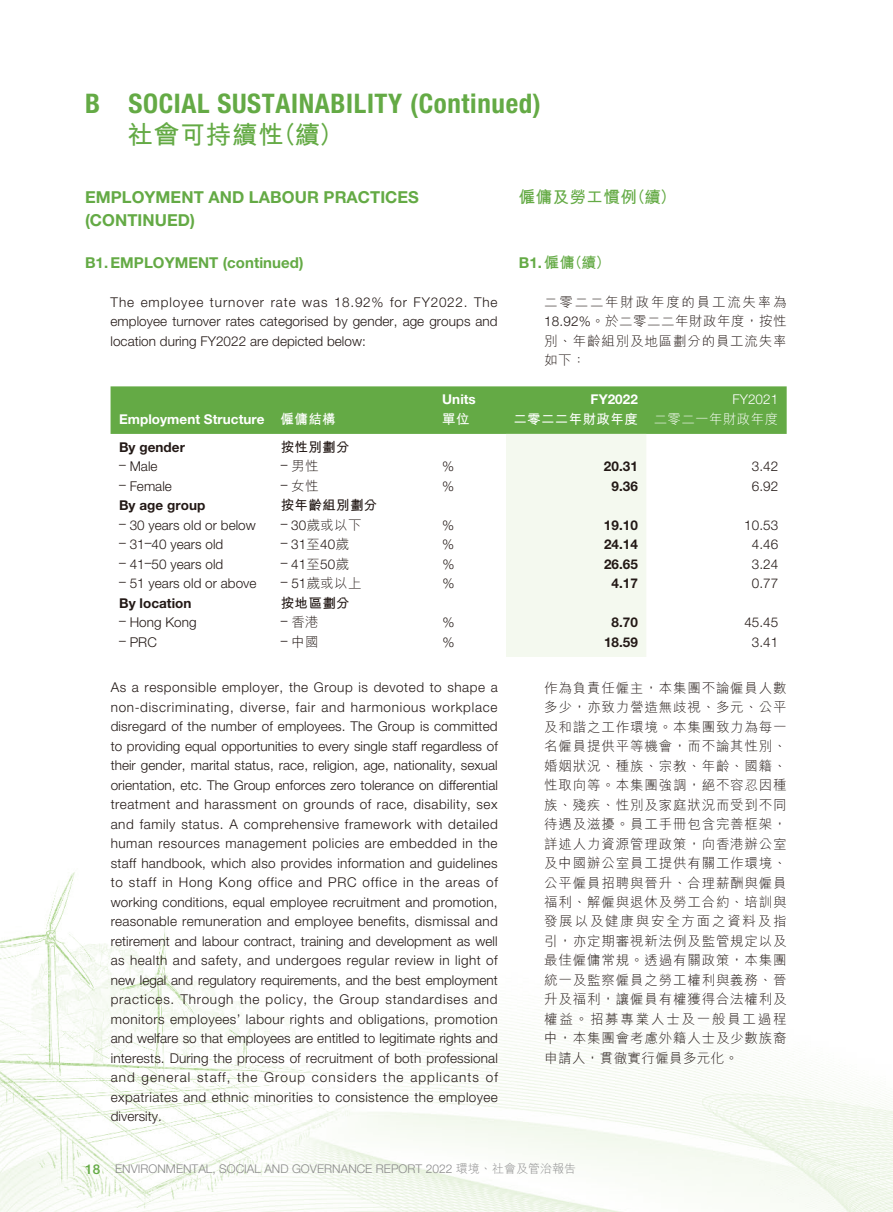
<style>
.page{position:relative;width:893px;height:1212px;background:#fff}
.page>*{position:absolute;margin:0;border:0;box-sizing:border-box;transform-origin:0 0}
.t1{font:700 condensed 27px "Helvetica Neue LT Std";letter-spacing:.025em;color:#64aa45}
.t2{font:700 25.5px "M Hei HK";letter-spacing:.025em;color:#64aa45}
.t3{font:700 16.5px/22.5px "Helvetica Neue LT Std";letter-spacing:.005em;color:#64aa45}
.t4{font:700 16.5px "M Hei HK";letter-spacing:.03em;color:#64aa45}
.t5{font:700 15px "Helvetica Neue LT Std";letter-spacing:.005em;color:#64aa45}
.t6{font:700 15px "M Hei HK";color:#64aa45}
.t7{font:300 13.5px/19.5px "Helvetica Neue LT Std";letter-spacing:.005em;color:#231916;text-align:justify}
.t8{font:300 13.5px/19.5px "M Hei HK";letter-spacing:.06em;color:#231916;text-align:justify}
.t9{font:700 13.5px "Helvetica Neue LT Std";letter-spacing:.005em;color:#231916}
.t10{font:700 13.5px "Helvetica Neue LT Std";letter-spacing:.005em;color:#fff}
.t11{font:700 13.5px "M Hei HK";letter-spacing:.03em;color:#fff}
.t12{font:700 13.5px "M Hei HK";letter-spacing:.03em;color:#231916}
.t13{font:300 13.5px "Helvetica Neue LT Std";letter-spacing:.005em;color:#fff}
.t14{font:300 12px "Helvetica Neue LT Std";letter-spacing:.005em;color:#898989}
.s1{font-family:"Helvetica Neue LT Std"}
.s2{font-family:"M Hei HK"}
.s3{font-weight:300}
.s4{font-weight:500;font-size:13.5px;color:#64aa45}
</style>
<div class="page">
<img style="left:0;top:386px;width:893px;height:826px">
<svg style="left:111px;top:386px;width:676px;height:271px"></svg>
<h1 class="t1" style="left:85px;top:87px;width:457px">B SOCIAL SUSTAINABILITY (Continued)</h1>
<h2 class="t2" style="left:128px;top:116px;width:218px">社會可持續性（續）</h2>
<p class="t3" style="left:85px;top:186px;width:335px">EMPLOYMENT AND LABOUR PRACTICES (CONTINUED)</p>
<p class="t5" style="left:85px;top:253px;width:220px">B1. EMPLOYMENT (continued)</p>
<p class="t7" style="left:111px;top:292px;width:389px">The employee turnover rate was 18.92% for FY2022. The employee turnover rates categorised by gender, age groups and location during FY2022 are depicted below:</p>
<p class="t4" style="left:519px;top:185px;width:159px">僱傭及勞工慣例（續）</p>
<p class="t6" style="left:519px;top:251px;width:93px"><span class="s1">B1.</span> 僱傭（續）</p>
<p class="t8" style="left:544px;top:292px;width:244px">二零二二年財政年度的員工流失率為<span class="s1">18.92%</span>。於二零二二年財政年度，按性別、年齡組別及地區劃分的員工流失率如下：</p>
<p class="t10" style="left:442px;top:391px;width:35px">Units</p>
<p class="t10" style="left:591px;top:391px;width:49px">FY2022</p>
<p class="t13" style="left:732px;top:391px;width:47px">FY2021</p>
<p class="t10" style="left:119px;top:410px;width:218px">Employment Structure <span class="s2">僱傭結構</span></p>
<p class="t11" style="left:442px;top:409px;width:29px">單位</p>
<p class="t11" style="left:513px;top:409px;width:266px">二零二二年財政年度 <span class="s3">二零二一年財政年度</span></p>
<p class="t9" style="left:119px;top:438px;width:67px">By gender</p>
<p class="t12" style="left:281px;top:437px;width:71px">按性別劃分</p>
<p class="t7" style="left:119px;top:456px;width:40px">– Male</p>
<p class="t8" style="left:281px;top:456px;width:39px"><span class="s1">–</span> 男性</p>
<p class="t7" style="left:442px;top:456px;width:14px">%</p>
<p class="t9" style="left:604px;top:458px;width:35px">20.31</p>
<p class="t7" style="left:752px;top:456px;width:28px">3.42</p>
<p class="t7" style="left:119px;top:476px;width:54px">– Female</p>
<p class="t8" style="left:281px;top:476px;width:39px"><sup>–</sup> 女性</p>
<p class="t7" style="left:442px;top:476px;width:14px">%</p>
<p class="t9" style="left:611px;top:477px;width:28px">9.36</p>
<p class="t7" style="left:752px;top:476px;width:28px">6.92</p>
<p class="t9" style="left:119px;top:497px;width:88px">By age group</p>
<p class="t12" style="left:281px;top:495px;width:98px">按年齡組別劃分</p>
<p class="t7" style="left:119px;top:515px;width:138px">– 30 years old or below</p>
<p class="t8" style="left:281px;top:515px;width:82px"><sup>–</sup> <span class="s1">30</span>歲或以下</p>
<p class="t7" style="left:442px;top:515px;width:14px">%</p>
<p class="t9" style="left:604px;top:516px;width:35px">19.10</p>
<p class="t7" style="left:744px;top:515px;width:35px">10.53</p>
<p class="t7" style="left:119px;top:534px;width:106px">– 31–40 years old</p>
<p class="t7" style="left:281px;top:534px;width:70px">– 31<span class="s2">至</span>40<span class="s2">歲</span></p>
<p class="t7" style="left:442px;top:534px;width:14px">%</p>
<p class="t9" style="left:604px;top:536px;width:35px">24.14</p>
<p class="t7" style="left:752px;top:534px;width:28px">4.46</p>
<p class="t7" style="left:119px;top:554px;width:106px">– 41–50 years old</p>
<p class="t7" style="left:281px;top:554px;width:70px">– 41<span class="s2">至</span>50<span class="s2">歲</span></p>
<p class="t7" style="left:442px;top:554px;width:14px">%</p>
<p class="t9" style="left:604px;top:555px;width:35px">26.65</p>
<p class="t7" style="left:752px;top:554px;width:28px">3.24</p>
<p class="t7" style="left:119px;top:573px;width:139px">– 51 years old or above</p>
<p class="t8" style="left:281px;top:573px;width:82px"><sup>–</sup> <span class="s1">51</span>歲或以上</p>
<p class="t7" style="left:442px;top:573px;width:14px">%</p>
<p class="t9" style="left:612px;top:575px;width:28px">4.17</p>
<p class="t7" style="left:752px;top:573px;width:28px">0.77</p>
<p class="t9" style="left:119px;top:594px;width:74px">By location</p>
<p class="t12" style="left:281px;top:593px;width:71px">按地區劃分</p>
<p class="t7" style="left:119px;top:612px;width:79px">– Hong Kong</p>
<p class="t8" style="left:281px;top:612px;width:39px"><sup>–</sup> 香港</p>
<p class="t7" style="left:442px;top:612px;width:14px">%</p>
<p class="t9" style="left:612px;top:614px;width:28px">8.70</p>
<p class="t7" style="left:744px;top:612px;width:35px">45.45</p>
<p class="t7" style="left:119px;top:632px;width:39px">– PRC</p>
<p class="t8" style="left:281px;top:632px;width:39px"><sup>–</sup> 中國</p>
<p class="t7" style="left:442px;top:632px;width:14px">%</p>
<p class="t9" style="left:604px;top:633px;width:35px">18.59</p>
<p class="t7" style="left:752px;top:632px;width:28px">3.41</p>
<p class="t7" style="left:111px;top:678px;width:389px">As a responsible employer, the Group is devoted to shape a non-discriminating, diverse, fair and harmonious workplace disregard of the number of employees. The Group is committed to providing equal opportunities to every single staff regardless of their gender, marital status, race, religion, age, nationality, sexual orientation, etc. The Group enforces zero tolerance on differential treatment and harassment on grounds of race, disability, sex and family status. A comprehensive framework with detailed human resources management policies are embedded in the staff handbook, which also provides information and guidelines to staff in Hong Kong office and PRC office in the areas of working conditions, equal employee recruitment and promotion, reasonable remuneration and employee benefits, dismissal and retirement and labour contract, training and development as well as health and safety, and undergoes regular review in light of new legal and regulatory requirements, and the best employment practices. Through the policy, the Group standardises and monitors employees’ labour rights and obligations, promotion and welfare so that employees are entitled to legitimate rights and interests. During the process of recruitment of both professional and general staff, the Group considers the applicants of expatriates and ethnic minorities to consistence the employee diversity.</p>
<p class="t8" style="left:544px;top:678px;width:244px">作為負責任僱主，本集團不論僱員人數多少，亦致力營造無歧視、多元、公平及和諧之工作環境。本集團致力為每一名僱員提供平等機會，而不論其性別、婚姻狀況、種族、宗教、年齡、國籍、性取向等。本集團強調，絕不容忍因種族、殘疾、性別及家庭狀況而受到不同待遇及滋擾。員工手冊包含完善框架，詳述人力資源管理政策，向香港辦公室及中國辦公室員工提供有關工作環境、公平僱員招聘與晉升、合理薪酬與僱員福利、解僱與退休及勞工合約、培訓與發展以及健康與安全方面之資料及指引，亦定期審視新法例及監管規定以及最佳僱傭常規。透過有關政策，本集團統一及監察僱員之勞工權利與義務、晉升及福利，讓僱員有權獲得合法權利及權益。招募專業人士及一般員工過程中，本集團會考慮外籍人士及少數族裔申請人，貫徹實行僱員多元化。</p>
<p class="t14" style="left:85px;top:1161px;width:493px"><span class="s4">18</span> ENVIRONMENTAL, SOCIAL AND GOVERNANCE REPORT 2022 <span class="s2">環境、社會及管治報告</span></p>
</div>
